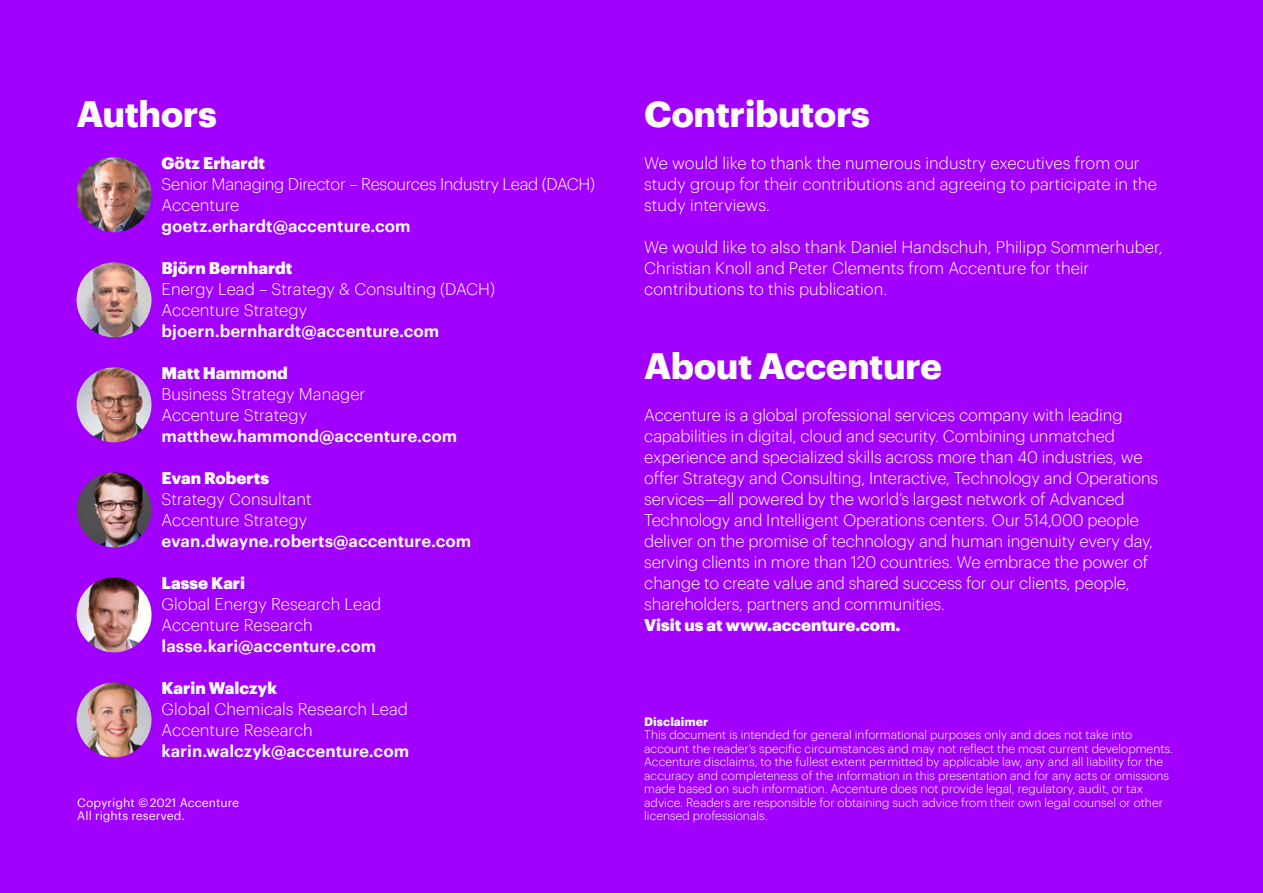
<style>
.page{position:relative;width:1263px;height:893px;background:#a100ff}
.page>*{position:absolute;margin:0;border:0;box-sizing:border-box;transform-origin:0 0}
.t1{font:700 36px "Graphik";letter-spacing:-.015em;color:#fff}
.t2{font:300 16.5px/21px "Graphik";letter-spacing:-.01em;color:#fff}
.t3{font:600 16.5px "Graphik";color:#fff}
.t4{font:900 16.5px "Graphik";color:#fff}
.t5{font:300 12px/13.5px "Graphik";color:#fff}
.t6{font:12px/13.5px "Graphik";color:#fff}
.t7{font:700 12px "Graphik";color:#fff}
</style>
<div class="page">
<img style="left:77px;top:157px;width:75px;height:75px;border-radius:37px">
<img style="left:77px;top:262px;width:75px;height:75px;border-radius:37px">
<img style="left:77px;top:367px;width:75px;height:75px;border-radius:37px">
<img style="left:77px;top:472px;width:75px;height:75px;border-radius:37px">
<img style="left:77px;top:577px;width:75px;height:75px;border-radius:37px">
<img style="left:77px;top:682px;width:75px;height:75px;border-radius:37px">
<h1 class="t1" style="left:77px;top:86px;width:142px">Authors</h1>
<p class="t4" style="left:162px;top:150px;width:105px">Götz Erhardt</p>
<p class="t2" style="left:162px;top:173px;width:435px">Senior Managing Director – Resources Industry Lead (DACH)<br>Accenture</p>
<p class="t3" style="left:162px;top:214px;width:251px">goetz.erhardt@accenture.com</p>
<p class="t4" style="left:162px;top:255px;width:132px">Björn Bernhardt</p>
<p class="t2" style="left:162px;top:278px;width:335px">Energy Lead – Strategy &amp; Consulting (DACH)<br>Accenture Strategy</p>
<p class="t3" style="left:162px;top:319px;width:279px">bjoern.bernhardt@accenture.com</p>
<p class="t4" style="left:162px;top:360px;width:128px">Matt Hammond</p>
<p class="t2" style="left:162px;top:383px;width:205px">Business Strategy Manager<br>Accenture Strategy</p>
<p class="t3" style="left:162px;top:424px;width:297px">matthew.hammond@accenture.com</p>
<p class="t4" style="left:162px;top:465px;width:109px">Evan Roberts</p>
<p class="t2" style="left:162px;top:488px;width:152px">Strategy Consultant<br>Accenture Strategy</p>
<p class="t3" style="left:162px;top:529px;width:311px">evan.dwayne.roberts@accenture.com</p>
<p class="t4" style="left:162px;top:570px;width:85px">Lasse Kari</p>
<p class="t2" style="left:162px;top:593px;width:221px">Global Energy Research Lead<br>Accenture Research</p>
<p class="t3" style="left:162px;top:634px;width:216px">lasse.kari@accenture.com</p>
<p class="t4" style="left:162px;top:675px;width:117px">Karin Walczyk</p>
<p class="t2" style="left:162px;top:698px;width:248px">Global Chemicals Research Lead<br>Accenture Research</p>
<p class="t3" style="left:162px;top:739px;width:249px">karin.walczyk@accenture.com</p>
<p class="t6" style="left:77px;top:795px;width:163px">Copyright ©2021 Accenture<br>All rights reserved.</p>
<h1 class="t1" style="left:644px;top:86px;width:227px">Contributors</h1>
<p class="t2" style="left:644px;top:152px;width:514px">We would like to thank the numerous industry executives from our study group for their contributions and agreeing to participate in the study interviews.</p>
<p class="t2" style="left:644px;top:236px;width:520px">We would like to also thank Daniel Handschuh, Philipp Sommerhuber,<br>Christian Knoll and Peter Clements from Accenture for their contributions to this publication.</p>
<h1 class="t1" style="left:644px;top:338px;width:299px">About Accenture</h1>
<p class="t2" style="left:644px;top:404px;width:515px">Accenture is a global professional services company with leading capabilities in digital, cloud and security. Combining unmatched experience and specialized skills across more than 40 industries, we offer Strategy and Consulting, Interactive, Technology and Operations services—all powered by the world’s largest network of Advanced Technology and Intelligent Operations centers. Our 514,000 people deliver on the promise of technology and human ingenuity every day, serving clients in more than 120 countries. We embrace the power of change to create value and shared success for our clients, people, shareholders, partners and communities.</p>
<p class="t4" style="left:644px;top:613px;width:258px">Visit us at www.accenture.com.</p>
<p class="t7" style="left:644px;top:712px;width:66px">Disclaimer</p>
<p class="t5" style="left:644px;top:727px;width:530px">This document is intended for general informational purposes only and does not take into account the reader’s specific circumstances and may not reflect the most current developments.<br>Accenture disclaims, to the fullest extent permitted by applicable law, any and all liability for the accuracy and completeness of the information in this presentation and for any acts or omissions made based on such information. Accenture does not provide legal, regulatory, audit, or tax advice. Readers are responsible for obtaining such advice from their own legal counsel or other licensed professionals.</p>
</div>
